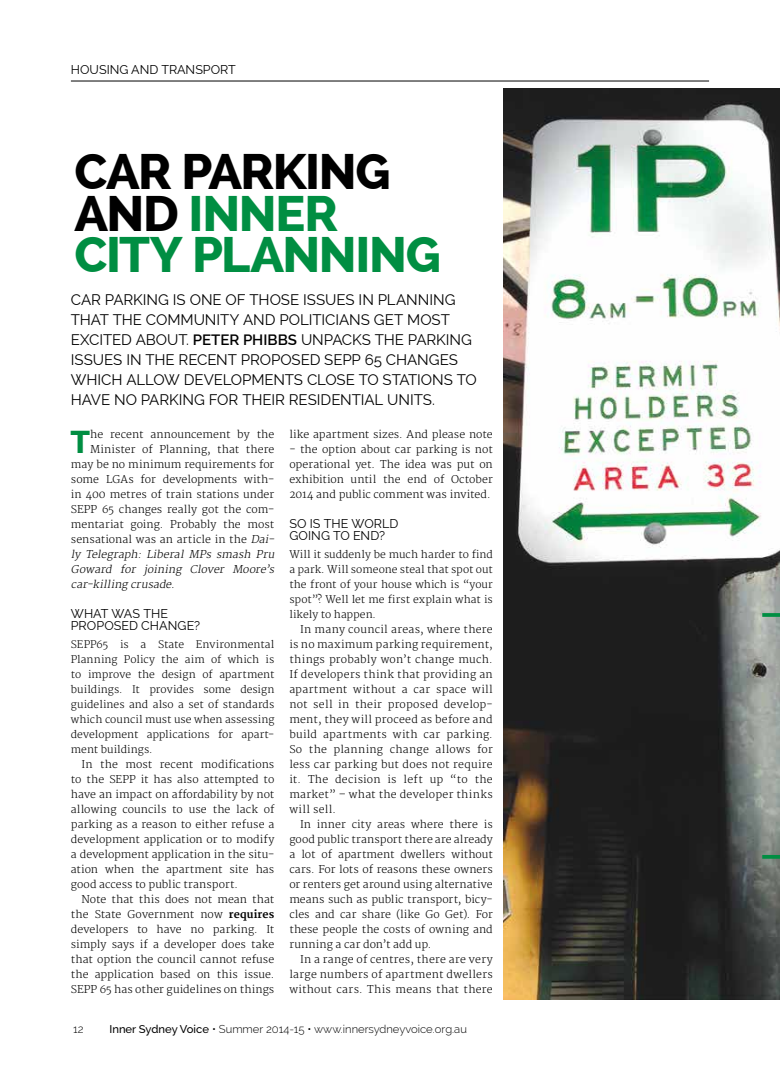
<style>
.page{position:relative;width:780px;height:1088px;background:#fff}
.page>*{position:absolute;margin:0;border:0;box-sizing:border-box;transform-origin:0 0}
.t1{font:800 49.88px/41.5px "Raleway";letter-spacing:-.025em;color:#008e42}
.t2{font:800 31.62px "Raleway";color:#008e42}
.t3{font:15px/20px "Raleway";color:#000}
.t4{font:12.5px/12.5px "Raleway";letter-spacing:.005em;color:#000}
.t5{font:300 11.25px "Raleway";color:#000}
.t6{font:300 10.5px/15px "Merriweather";letter-spacing:.01em;color:#000;text-align:justify}
.t7{font:italic 300 10.5px "Merriweather";color:#000}
.t8{font:300 10.25px/15px "Merriweather";letter-spacing:.005em;color:#000;text-align:justify}
.s1{color:#000}
.s2{font-weight:600}
.s3{font-style:italic}
.s4{font-weight:700}
.s5{font-weight:500}
</style>
<div class="page">
<hr style="left:71px;top:81px;width:638px;height:1px;background:#000">
<img style="left:503px;top:89px;width:277px;height:910px">
<svg style="left:762px;top:613px;width:18px;height:4px"></svg>
<svg style="left:762px;top:855px;width:18px;height:4px"></svg>
<p class="t4" style="left:71px;top:63px;width:37px">HOUSING</p>
<p class="t4" style="left:131px;top:63px;width:64px">AND TRANSP</p>
<p class="t4" style="left:211px;top:63px;width:18px">ORT</p>
<h1 class="t1" style="left:75px;top:151px;width:364px"><span class="s1">CAR PARKING<br>AND</span> INNER<br>CITY PLANNING</h1>
<h3 class="t3" style="left:71px;top:289px;width:346px;text-indent:102px">IS ONE OF THOSE ISSUES IN PLANNING<br>THAT THE COMM UNITY</h3>
<h3 class="t3" style="left:71px;top:289px;width:81px">CAR PAR KING</h3>
<h3 class="t3" style="left:71px;top:309px;width:384px;text-indent:336px">MOST<br>EXCITED ABOUT. <span class="s2">PETER PH IBBS</span> UNPACKS THE PAR KING<br>ISSUES IN THERECENT</h3>
<h3 class="t3" style="left:243px;top:309px;width:65px">AND POLITICI</h3>
<h3 class="t3" style="left:339px;top:309px;width:46px">ANS GET</h3>
<h3 class="t3" style="left:241px;top:349px;width:61px">PROPOSED</h3>
<h3 class="t3" style="left:324px;top:349px;width:104px">SEPP 65 CHANGES</h3>
<h3 class="t3" style="left:71px;top:369px;width:183px">WHICH ALLOW DEVELOPMENTS</h3>
<h3 class="t3" style="left:307px;top:369px;width:171px">CLOSE TO STATIONS TO</h3>
<h3 class="t3" style="left:71px;top:389px;width:117px">HAVE N O PAR KING</h3>
<h3 class="t3" style="left:209px;top:389px;width:62px">FOR THEIR</h3>
<h3 class="t3" style="left:289px;top:389px;width:10px">RESIDENTI</h3>
<h3 class="t3" style="left:364px;top:389px;width:43px">AL UNITS</h3>
<h3 class="t3" style="left:432px;top:389px;width:4px">.</h3>
<h2 class="t2" style="left:70px;top:424px;width:20px">T</h2>
<p class="t6" style="left:90px;top:427px;width:186px">he recent announcement by the</p>
<p class="t6" style="left:90px;top:442px;width:186px">Minister of Planning, that there</p>
<p class="t6" style="left:71px;top:457px;width:205px">may be no minimum requirements for</p>
<p class="t6" style="left:71px;top:472px;width:205px">some LGAs for developments with-</p>
<p class="t6" style="left:71px;top:487px;width:205px">in 400 metres of train stations under</p>
<p class="t6" style="left:71px;top:502px;width:205px">SEPP 65 changes really got the com-</p>
<p class="t6" style="left:71px;top:517px;width:205px">mentariat going. Probably the most</p>
<p class="t6" style="left:71px;top:532px;width:207px">sensational was an article in the <span class="s3">Dai-</span></p>
<p class="t7" style="left:71px;top:548px;width:207px">ly Telegraph: Liberal MPs smash Pru</p>
<p class="t7" style="left:71px;top:563px;width:207px">Goward for j oining Clover Moore’s</p>
<p class="t7" style="left:71px;top:578px;width:108px">car-killing crusade.</p>
<p class="t4" style="left:71px;top:607px;width:97px">WHAT WAS THE<br>PROPOSED</p>
<p class="t4" style="left:141px;top:620px;width:36px">CHANGE</p>
<p class="t4" style="left:194px;top:620px;width:7px">?</p>
<p class="t8" style="left:71px;top:637px;width:205px">SEPP65 is a State Environmental Planning Policy the aim of which is to improve the design of apartment buildings. It provides some design guidelines and also a set of standards which council must use when assessing development applications for apart&shy;ment buildings.</p>
<p class="t6" style="left:71px;top:757px;width:205px;text-indent:11px">In the most recent modifications to the SEPP it has also attempted to have an impact on affordability by not allowing councils to use the lack of parking as a reason to either refuse a development application or to modify a development application in the situ&shy;ation when the apartment site has good access to public transport.</p>
<p class="t6" style="left:71px;top:892px;width:205px;text-indent:11px">Note that this does not mean that the State Government now <span class="s4">requires </span>developers to have no parking. It simply says if a developer does take that option the council cannot refuse the application based on this issue.<br>SEPP 65 has other guidelines on things</p>
<p class="t6" style="left:289px;top:427px;width:205px">like apartment sizes. And please note</p>
<p class="t6" style="left:289px;top:442px;width:205px">- the option about car parking is not operational yet. The idea was put on exhibition until the end of October 2014 and public comment was invited.</p>
<p class="t4" style="left:289px;top:517px;width:111px">SO IS THE WORLD<br>GOING</p>
<p class="t4" style="left:333px;top:530px;width:30px">TO END</p>
<p class="t4" style="left:379px;top:530px;width:7px">?</p>
<p class="t8" style="left:289px;top:547px;width:205px">Will it suddenly be much harder to find a park. Will someone steal that spot out the front of your house which is “your spot”? Well let me first explain what is likely to happen.</p>
<p class="t6" style="left:289px;top:622px;width:205px;text-indent:11px">In many council areas, where there is no maximum parking requirement, things probably won’t change much.<br>If developers think that providing an apartment without a car space will not sell in their proposed develop&shy;ment, they will proceed as before and build apartments with car parking.<br>So the planning change allows for less car parking but does not require it. The decision is left up “to the market” – what the developer thinks will sell.</p>
<p class="t6" style="left:289px;top:817px;width:205px;text-indent:11px">In inner city areas where there is good public transport there are already a lot of apartment dwellers without cars. For lots of reasons these owners or renters get around using alternative means such as public transport, bicy&shy;cles and car share (like Go Get). For these people the costs of owning and running a car don’t add up.</p>
<p class="t6" style="left:289px;top:952px;width:205px;text-indent:11px">In a range of centres, there are very large numbers of apartment dwellers without cars. This means that there</p>
<p class="t5" style="left:73px;top:1022px;width:12px">12</p>
<p class="t5" style="left:109px;top:1022px;width:359px"><span class="s5">Inner Sydney Voice</span> • Summer 2014-15 • www.innersydneyvoice.org.au</p>
</div>
